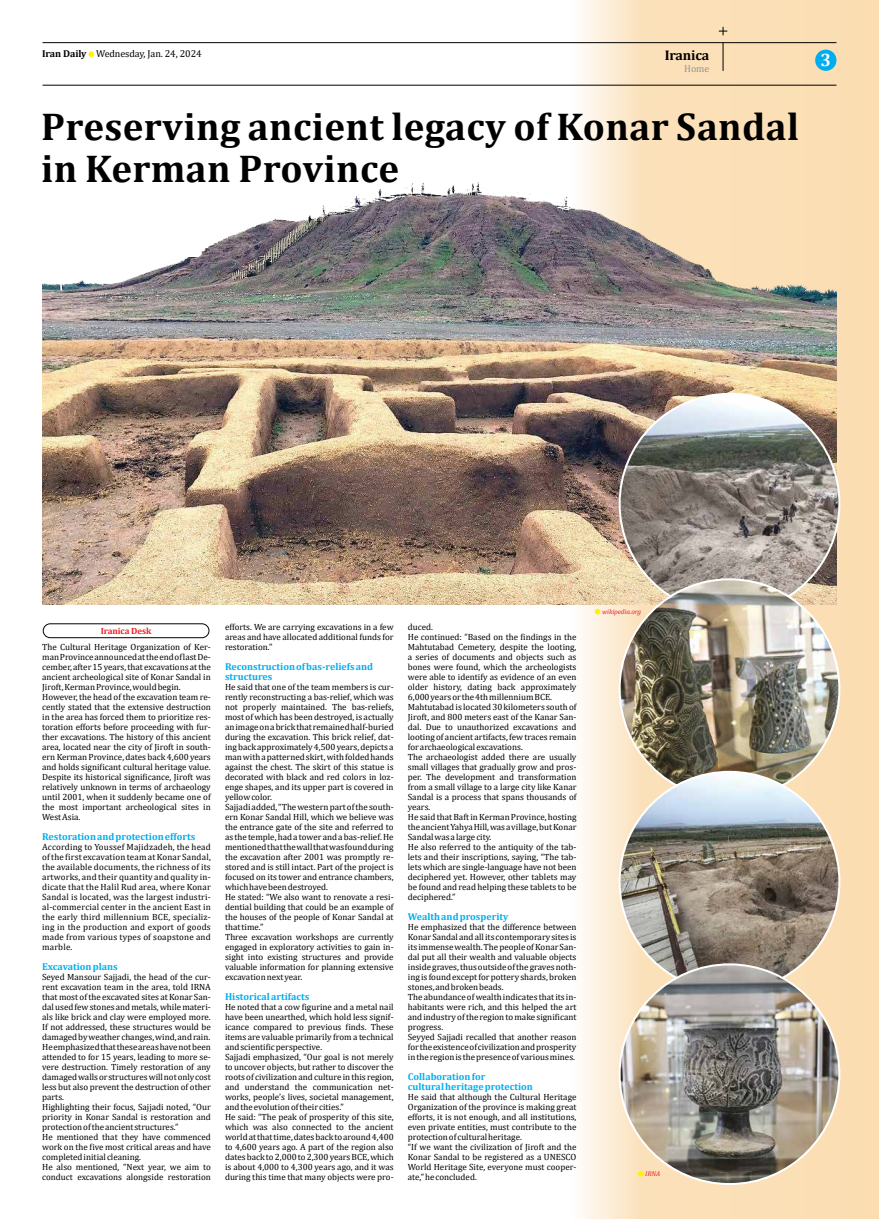
<style>
.page{position:relative;width:879px;height:1219px;background:#fff}
.page>*{position:absolute;margin:0;border:0;box-sizing:border-box;transform-origin:0 0}
.t1{font:700 39px/42.5px "Cambria";letter-spacing:.01em;color:#000}
.t2{font:700 18px "Cambria";color:#fff}
.t3{font:700 14px "Cambria";letter-spacing:-.01em;color:#000}
.t4{font:700 10px/10px "Cambria";color:#00aeef}
.t5{font:10px "Cambria";letter-spacing:-.01em;color:#000}
.t6{font:10px "Cambria";color:#939598}
.t7{font:9px/10px "Cambria";color:#000}
.t8{font:700 9px "Cambria";letter-spacing:-.01em;color:#ed1d24}
.t9{font:italic 6.9px "Cambria";letter-spacing:-.01em;color:#ed1d24}
.s1{font-weight:700}
</style>
<div class="page">
<svg style="left:572px;top:0;width:307px;height:1219px;background:#fbe3c2"></svg>
<svg style="left:723px;top:43px;width:1px;height:28px"></svg>
<hr style="left:43px;top:42px;width:793px;height:1px;background:#000">
<hr style="left:43px;top:85px;width:793px;height:1px;background:#000">
<div style="left:815px;top:50px;width:21px;height:21px;background:#00aeef;border-radius:50%"></div>
<svg style="left:88px;top:51px;width:6px;height:6px"></svg>
<svg style="left:595px;top:609px;width:5px;height:5px"></svg>
<svg style="left:638px;top:1171px;width:5px;height:6px"></svg>
<div style="left:43px;top:624px;width:166px;height:14px;border:1px solid #000;border-radius:7px"></div>
<img style="left:42px;top:99px;width:794px;height:506px">
<img style="left:619px;top:394px;width:220px;height:219px;border-radius:110px">
<img style="left:619px;top:579px;width:220px;height:220px;border-radius:110px">
<img style="left:619px;top:772px;width:220px;height:219px;border-radius:110px">
<img style="left:619px;top:964px;width:220px;height:220px;border-radius:110px">
<svg style="left:719px;top:27px;width:8px;height:8px"></svg>
<p class="t5" style="left:42px;top:50px;width:161px"><span class="s1">Iran Daily</span> Wednesday, Jan. 24, 2024</p>
<h3 class="t3" style="left:664px;top:50px;width:46px">Iranica</h3>
<p class="t6" style="left:684px;top:65px;width:27px">Home</p>
<h1 class="t1" style="left:41px;top:109px;width:759px">Preserving ancient legacy of Konar Sandal in Kerman Province</h1>
<h2 class="t2" style="left:820px;top:54px;width:12px">3</h2>
<p class="t8" style="left:101px;top:627px;width:52px">Iranica Desk</p>
<p class="t7" style="left:42px;top:643px;width:170px">The Cultural Heritage Organization of Ker&shy;man Province announced at the end of last De&shy;cember, after 15 years, that excavations at the ancient archeological site of Konar Sandal in Jiroft, Kerman Province, would begin.<br>However, the head of the excavation team re&shy;cently stated that the extensive destruction in the area has forced them to prioritize res&shy;toration efforts before proceeding with fur&shy;ther excavations. The history of this ancient area, located near the city of Jiroft in south&shy;ern Kerman Province, dates back 4,600 years and holds significant cultural heritage value.<br>Despite its historical significance, Jiroft was relatively unknown in terms of archaeology until 2001, when it suddenly became one of the most important archeological sites in West Asia.</p>
<p class="t4" style="left:42px;top:833px;width:155px">Restoration and protection efforts</p>
<p class="t7" style="left:42px;top:843px;width:170px;text-align:justify">According to Youssef Majidzadeh, the head of the first excavation team at Konar Sandal, the available documents, the richness of its artworks, and their quantity and quality in&shy;dicate that the Halil Rud area, where Konar Sandal is located, was the largest industri&shy;al-commercial center in the ancient East in the early third millennium BCE, specializ&shy;ing in the production and export of goods made from various types of soapstone and marble.</p>
<p class="t4" style="left:42px;top:963px;width:77px">Excavation plans</p>
<p class="t7" style="left:42px;top:973px;width:170px">Seyed Mansour Sajjadi, the head of the cur&shy;rent excavation team in the area, told IRNA that most of the excavated sites at Konar San&shy;dal used few stones and metals, while materi&shy;als like brick and clay were employed more.<br>If not addressed, these structures would be damaged by weather changes, wind, and rain.<br>He emphasized that these areas have not been attended to for 15 years, leading to more se&shy;vere destruction. Timely restoration of any damaged walls or structures will not only cost less but also prevent the destruction of other parts.<br>Highlighting their focus, Sajjadi noted, “Our priority in Konar Sandal is restoration and protection of the ancient structures.”<br>He mentioned that they have commenced work on the five most critical areas and have completed initial cleaning.<br>He also mentioned, “Next year, we aim to conduct excavations alongside restoration</p>
<p class="t7" style="left:225px;top:623px;width:170px;text-align:justify">efforts. We are carrying excavations in a few areas and have allocated additional funds for restoration.”</p>
<p class="t4" style="left:225px;top:663px;width:150px">Reconstruction of bas-reliefs and structures</p>
<p class="t7" style="left:225px;top:683px;width:170px">He said that one of the team members is cur&shy;rently reconstructing a bas-relief, which was not properly maintained. The bas-reliefs, most of which has been destroyed, is actually an image on a brick that remained half-buried during the excavation. This brick relief, dat&shy;ing back approximately 4,500 years, depicts a man with a patterned skirt, with folded hands against the chest. The skirt of this statue is decorated with black and red colors in loz&shy;enge shapes, and its upper part is covered in yellow color.<br>Sajjadi added, “The western part of the south&shy;ern Konar Sandal Hill, which we believe was the entrance gate of the site and referred to as the temple, had a tower and a bas-relief. He mentioned that the wall that was found during the excavation after 2001 was promptly re&shy;stored and is still intact. Part of the project is focused on its tower and entrance chambers, which have been destroyed.<br>He stated: “We also want to renovate a resi&shy;dential building that could be an example of the houses of the people of Konar Sandal at that time.”<br>Three excavation workshops are currently engaged in exploratory activities to gain in&shy;sight into existing structures and provide valuable information for planning extensive excavation next year.</p>
<p class="t4" style="left:225px;top:993px;width:86px">Historical artifacts</p>
<p class="t7" style="left:225px;top:1002px;width:170px">He noted that a cow figurine and a metal nail have been unearthed, which hold less signif&shy;icance compared to previous finds. These items are valuable primarily from a technical and scientific perspective.<br>Sajjadi emphasized, “Our goal is not merely to uncover objects, but rather to discover the roots of civilization and culture in this region, and understand the communication net&shy;works, people’s lives, societal management, and the evolution of their cities.”<br>He said: “The peak of prosperity of this site, which was also connected to the ancient world at that time, dates back to around 4,400 to 4,600 years ago. A part of the region also dates back to 2,000 to 2,300 years BCE, which is about 4,000 to 4,300 years ago, and it was during this time that many objects were pro-</p>
<p class="t7" style="left:408px;top:623px;width:170px">duced.<br>He continued: “Based on the findings in the Mahtutabad Cemetery, despite the looting, a series of documents and objects such as bones were found, which the archeologists were able to identify as evidence of an even older history, dating back approximately 6,000 years or the 4th millennium BCE.<br>Mahtutabad is located 30 kilometers south of Jiroft, and 800 meters east of the Kanar San&shy;dal. Due to unauthorized excavations and looting of ancient artifacts, few traces remain for archaeological excavations.<br>The archaeologist added there are usually small villages that gradually grow and pros&shy;per. The development and transformation from a small village to a large city like Kanar Sandal is a process that spans thousands of years.<br>He said that Baft in Kerman Province, hosting the ancient Yahya Hill, was a village, but Konar Sandal was a large city.<br>He also referred to the antiquity of the tab&shy;lets and their inscriptions, saying, “The tab&shy;lets which are single-language have not been deciphered yet. However, other tablets may be found and read helping these tablets to be deciphered.”</p>
<p class="t4" style="left:408px;top:913px;width:102px">Wealth and prosperity</p>
<p class="t7" style="left:408px;top:923px;width:170px">He emphasized that the difference between Konar Sandal and all its contemporary sites is its immense wealth. The people of Konar San&shy;dal put all their wealth and valuable objects inside graves, thus outside of the graves noth&shy;ing is found except for pottery shards, broken stones, and broken beads.<br>The abundance of wealth indicates that its in&shy;habitants were rich, and this helped the art and industry of the region to make significant progress.<br>Seyyed Sajjadi recalled that another reason for the existence of civilization and prosperity in the region is the presence of various mines.</p>
<p class="t4" style="left:408px;top:1073px;width:127px">Collaboration for<br>cultural heritage protection</p>
<p class="t7" style="left:408px;top:1093px;width:170px">He said that although the Cultural Heritage Organization of the province is making great efforts, it is not enough, and all institutions, even private entities, must contribute to the protection of cultural heritage.<br>“If we want the civilization of Jiroft and the Konar Sandal to be registered as a UNESCO World Heritage Site, everyone must cooper&shy;ate,” he concluded.</p>
<p class="t9" style="left:602px;top:609px;width:41px">wikipedia.org</p>
<p class="t9" style="left:645px;top:1171px;width:16px">IRNA</p>
</div>
